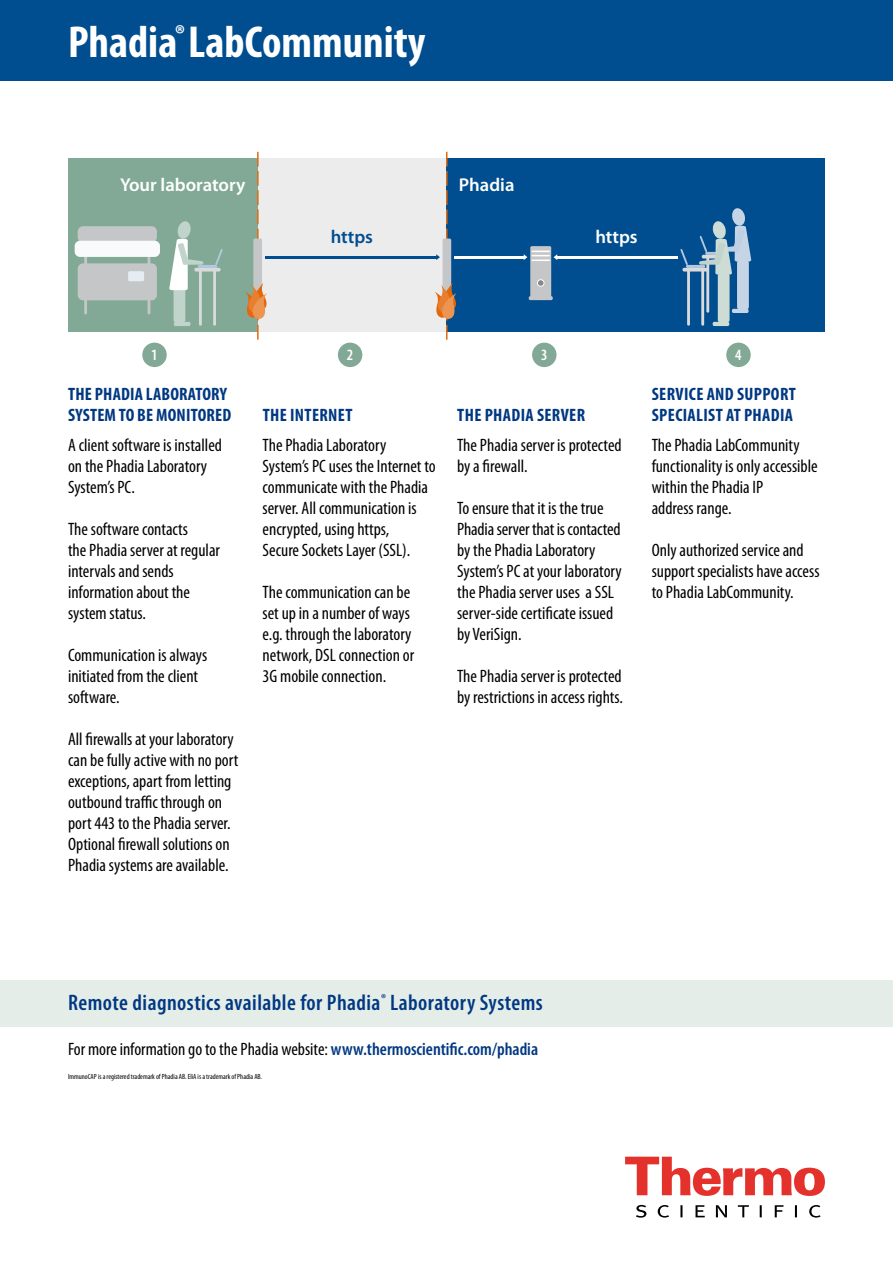
<style>
.page{position:relative;width:893px;height:1263px;background:#fff}
.page>*{position:absolute;margin:0;border:0;box-sizing:border-box;transform-origin:0 0}
.t1{font:700 condensed 45px "Myriad Pro";color:#fff}
.t2{font:600 condensed 22.5px "Myriad Pro";letter-spacing:.02em;color:#003882}
.t3{font:600 18.6px "Myriad Pro";color:#fff}
.t4{font:600 18.6px "Myriad Pro";color:#004e8f}
.t5{font:condensed 18px/21px "Myriad Pro";color:#000}
.t6{font:700 condensed 18px/21px "Myriad Pro";letter-spacing:.02em;color:#003882}
.t7{font:600 condensed 15.75px "Myriad Pro";color:#fff}
.t8{font:condensed 7.5px "Myriad Pro";color:#000}
.s1{font-weight:600;color:#003882}
</style>
<div class="page">
<div style="left:0;top:0;width:893px;height:81px;background:#004e8f"></div>
<div style="left:0;top:980px;width:893px;height:46px;background:#e5ede8"></div>
<div style="left:256px;top:158px;width:194px;height:173px;background:#ececed"></div>
<div style="left:68px;top:158px;width:190px;height:173px;background:#82a996"></div>
<div style="left:447px;top:158px;width:378px;height:173px;background:#004e8f"></div>
<hr style="left:84px;top:248px;width:3px;height:19px;background:#c5c6c8">
<svg style="left:148px;top:257px;width:2px;height:6px"></svg>
<hr style="left:84px;top:296px;width:3px;height:18px;background:#c5c6c8">
<svg style="left:148px;top:300px;width:2px;height:14px"></svg>
<div style="left:78px;top:263px;width:79px;height:37px;background:#c5c6c8;border-radius:5px"></div>
<div style="left:78px;top:226px;width:79px;height:16px;background:#c5c6c8;border-radius:5px"></div>
<div style="left:75px;top:241px;width:85px;height:16px;background:#f9fafc;border-radius:5px"></div>
<div style="left:128px;top:271px;width:16px;height:10px;background:#e6ecf4;border-radius:2px"></div>
<hr style="left:199px;top:270px;width:3px;height:56px;background:#d9dadb">
<hr style="left:213px;top:270px;width:3px;height:56px;background:#d9dadb">
<svg style="left:194px;top:268px;width:27px;height:4px"></svg>
<hr style="left:198px;top:265px;width:19px;height:3px;background:#b3c7de;border-radius:2px">
<svg style="left:215px;top:249px;width:8px;height:16px"></svg>
<div style="left:174px;top:274px;width:11px;height:48px;background:#c1d4cb;border-radius:2px"></div>
<svg style="left:169px;top:221px;width:34px;height:69px"></svg>
<hr style="left:174px;top:322px;width:16px;height:4px;background:#c1d4cb;border-radius:2px">
<hr style="left:706px;top:257px;width:3px;height:56px;background:#d9dadb">
<div style="left:737px;top:261px;width:12px;height:48px;background:#c6d5e6;border-radius:2px"></div>
<hr style="left:732px;top:309px;width:16px;height:4px;background:#c6d5e6;border-radius:2px">
<hr style="left:701px;top:270px;width:3px;height:56px;background:#d9dadb">
<hr style="left:687px;top:270px;width:3px;height:56px;background:#d9dadb">
<svg style="left:682px;top:268px;width:27px;height:4px"></svg>
<hr style="left:686px;top:265px;width:19px;height:3px;background:#b3c7de;border-radius:2px">
<svg style="left:680px;top:249px;width:8px;height:16px"></svg>
<div style="left:718px;top:274px;width:12px;height:48px;background:#cdddd5;border-radius:2px"></div>
<svg style="left:699px;top:208px;width:52px;height:67px"></svg>
<hr style="left:713px;top:322px;width:16px;height:4px;background:#cdddd5;border-radius:2px">
<div style="left:530px;top:246px;width:21px;height:53px;background:#c5c6c8;border-radius:2px"></div>
<hr style="left:529px;top:296px;width:24px;height:4px;background:#c5c6c8;border-radius:2px">
<div style="left:537px;top:280px;width:7px;height:6px;background:#878889;border-radius:50%"></div>
<div style="left:537px;top:279px;width:7px;height:8px;border:1px solid #fff;border-radius:50%"></div>
<hr style="left:265px;top:256px;width:171px;height:2px;background:#004e8f">
<hr style="left:454px;top:256px;width:70px;height:2px;background:#fff">
<hr style="left:557px;top:256px;width:120px;height:2px;background:#fff">
<svg style="left:524px;top:251px;width:33px;height:10px"></svg>
<svg style="left:435px;top:152px;width:23px;height:188px"></svg>
<svg style="left:245px;top:152px;width:24px;height:188px"></svg>
<div style="left:338px;top:343px;width:24px;height:24px;background:#82a996;border-radius:50%"></div>
<div style="left:532px;top:343px;width:24px;height:24px;background:#82a996;border-radius:50%"></div>
<div style="left:726px;top:343px;width:25px;height:24px;background:#82a996;border-radius:50%"></div>
<div style="left:142px;top:343px;width:25px;height:24px;background:#82a996;border-radius:50%"></div>
<svg style="left:625px;top:1157px;width:200px;height:39px"></svg>
<svg style="left:636px;top:1205px;width:185px;height:12px"></svg>
<h1 class="t1" style="left:68px;top:14px;width:359px">PHADIA<sup>®</sup>LABCOMMUNITY</h1>
<p class="t3" style="left:120px;top:172px;width:127px">Your laboratory</p>
<p class="t3" style="left:459px;top:172px;width:57px">Phadia</p>
<p class="t4" style="left:331px;top:225px;width:44px">https</p>
<p class="t3" style="left:595px;top:225px;width:44px">https</p>
<p class="t7" style="left:151px;top:345px;width:8px">1</p>
<p class="t7" style="left:347px;top:345px;width:8px">2</p>
<p class="t7" style="left:541px;top:345px;width:8px">3</p>
<p class="t7" style="left:735px;top:345px;width:8px">4</p>
<p class="t6" style="left:68px;top:384px;width:165px">THE PHADIA LABORATORY<br>SYSTEM TO BE MONITORED</p>
<p class="t5" style="left:68px;top:434px;width:156px">A client software is installed on the Phadia Laboratory<br>System’s PC.</p>
<p class="t5" style="left:68px;top:518px;width:153px">The software contacts<br>the Phadia server at regular intervals and sends information about the system status.</p>
<p class="t5" style="left:68px;top:644px;width:141px">Communication is always initiated from the client software.</p>
<p class="t5" style="left:68px;top:728px;width:172px">All firewalls at your laboratory can be fully active with no port exceptions, apart from letting outbound traffic through on port 443 to the Phadia server.<br>Optional firewall solutions on<br>Phadia systems are available.</p>
<p class="t6" style="left:263px;top:405px;width:91px">THE INTERNET</p>
<p class="t5" style="left:263px;top:434px;width:175px">The Phadia Laboratory<br>System’s PC uses the Internet to communicate with the Phadia server. All communication is encrypted, using https,<br>Secure Sockets Layer (SSL).</p>
<p class="t5" style="left:263px;top:581px;width:153px">The communication can be set up in a number of ways e.g. through the laboratory network, DSL connection or<br>3G mobile connection.</p>
<p class="t6" style="left:457px;top:405px;width:129px">THE PHADIA SERVER</p>
<p class="t5" style="left:457px;top:434px;width:166px">The Phadia server is protected by a firewall.</p>
<p class="t5" style="left:457px;top:497px;width:166px">To ensure that it is the true<br>Phadia server that is contacted by the Phadia Laboratory<br>System’s PC at your laboratory the Phadia server uses a SSL server-side certificate issued by VeriSign.</p>
<p class="t5" style="left:457px;top:665px;width:167px">The Phadia server is protected by restrictions in access rights.</p>
<p class="t6" style="left:652px;top:384px;width:145px">SERVICE AND SUPPORT<br>SPECIALIST AT PHADIA</p>
<p class="t5" style="left:652px;top:434px;width:168px">The Phadia LabCommunity functionality is only accessible within the Phadia IP<br>address range.</p>
<p class="t5" style="left:652px;top:539px;width:169px">Only authorized service and support specialists have access to Phadia LabCommunity.</p>
<p class="t2" style="left:68px;top:989px;width:476px">Remote diagnostics available for Phadia<sup>®</sup> Laboratory Systems</p>
<p class="t5" style="left:68px;top:1039px;width:472px">For more information go to the Phadia website: <span class="s1">www.thermoscientific.com/phadia</span></p>
<p class="t8" style="left:68px;top:1072px;width:196px">ImmunoCAP is a registered trademark of Phadia AB. EliA is a trademark of Phadia AB.</p>
</div>
